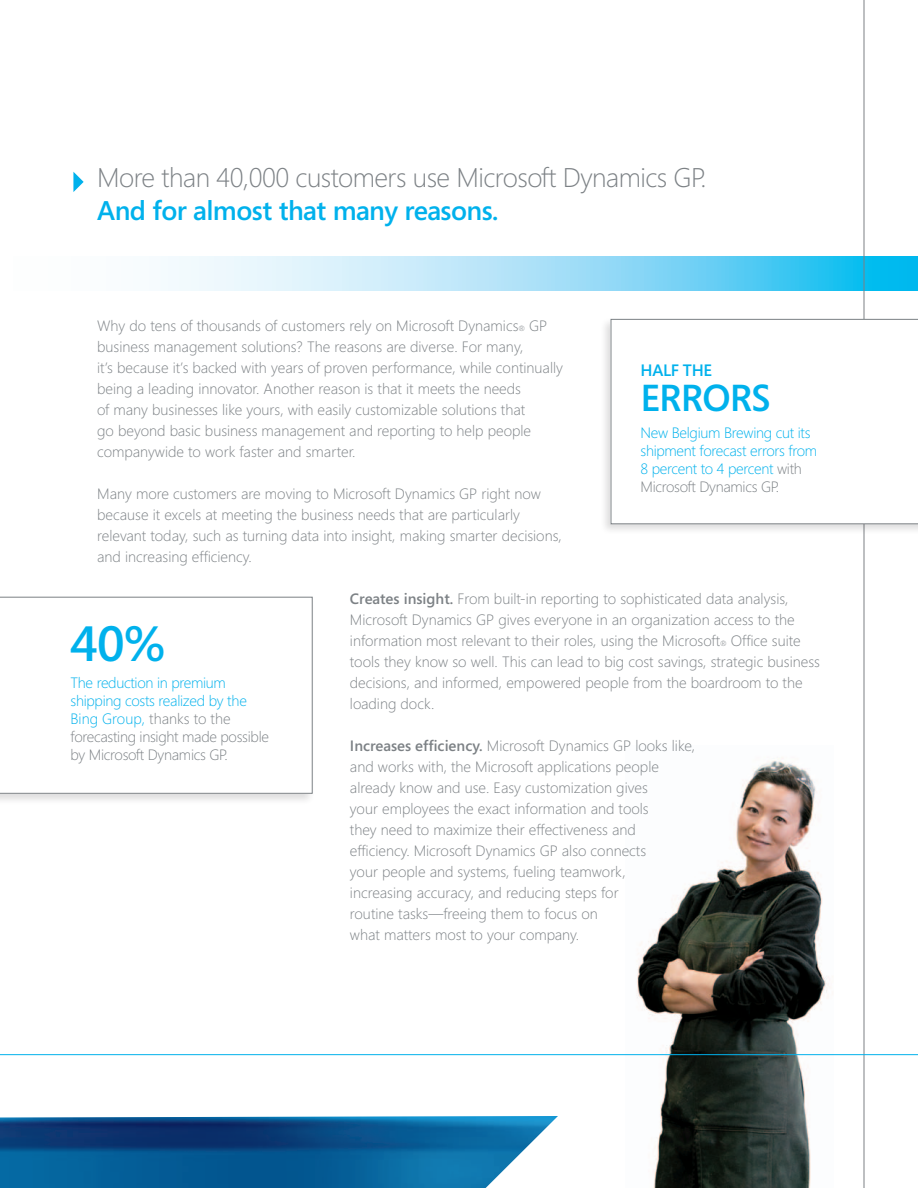
<style>
.page{position:relative;width:918px;height:1188px;background:#fff}
.page>*{position:absolute;margin:0;border:0;box-sizing:border-box;transform-origin:0 0}
.t1{font:600 49.5px "Segoe";color:#00b1ec}
.t2{font:600 37.5px "Segoe";letter-spacing:-.02em;color:#00b1ec}
.t3{font:300 27px "Segoe";letter-spacing:-.02em;color:#7c8185}
.t4{font:600 27px "Segoe";letter-spacing:-.02em;color:#00b1ec}
.t5{font:600 16.5px "Segoe";letter-spacing:-.02em;color:#00b1ec}
.t6{font:300 15px/21px "Segoe";color:#7c8185}
.t7{font:300 15px/18px "Segoe";letter-spacing:-.02em;color:#7c8185}
.t8{font:300 15px/18px "Segoe";letter-spacing:-.02em;color:#00b1ec}
.s1{font-size:7.5px}
.s2{font-weight:600}
.s3{color:#7c8185}
.s4{color:#00b1ec}
</style>
<div class="page">
<img style="left:161px;top:256px;width:757px;height:35px">
<hr style="left:864px;top:0;width:1px;height:1188px;background:#7c8185">
<img style="left:0;top:1116px;width:558px;height:72px">
<img style="left:626px;top:757px;width:207px;height:431px">
<svg style="left:73px;top:172px;width:11px;height:20px"></svg>
<div style="left:599px;top:317px;width:319px;height:218px;background:#231f20;opacity:.15"></div>
<svg style="left:611px;top:319px;width:307px;height:205px"></svg>
<div style="left:0;top:595px;width:315px;height:210px;background:#231f20;opacity:.15"></div>
<svg style="left:0;top:597px;width:312px;height:197px"></svg>
<hr style="left:0;top:1054px;width:918px;height:1px;background:#00b1ec">
<h3 class="t3" style="left:97px;top:162px;width:611px">More than 40,000 customers use Microsoft Dynamics GP.</h3>
<h3 class="t4" style="left:97px;top:195px;width:403px">And for almost that many reasons.</h3>
<p class="t6" style="left:97px;top:315px;width:467px">Why do tens of thousands of customers rely on Microsoft Dynamics<span class="s1">®</span> GP business management solutions? The reasons are diverse. For many,<br>it’s because it’s backed with years of proven performance, while continually being a leading innovator. Another reason is that it meets the needs<br>of many businesses like yours, with easily customizable solutions that<br>go beyond basic business management and reporting to help people companywide to work faster and smarter.</p>
<p class="t6" style="left:97px;top:483px;width:466px">Many more customers are moving to Microsoft Dynamics GP right now because it excels at meeting the business needs that are particularly relevant today, such as turning data into insight, making smarter decisions, and increasing efficiency.</p>
<p class="t6" style="left:350px;top:588px;width:472px"><span class="s2">Creates insight.</span> From built-in reporting to sophisticated data analysis, Microsoft Dynamics GP gives everyone in an organization access to the information most relevant to their roles, using the Microsoft<span class="s1">®</span> Office suite tools they know so well. This can lead to big cost savings, strategic business decisions, and informed, empowered people from the boardroom to the loading dock.</p>
<p class="t6" style="left:350px;top:735px;width:347px"><span class="s2">Increases efficiency.</span> Microsoft Dynamics GP looks like, and works with, the Microsoft applications people already know and use. Easy customization gives<br>your employees the exact information and tools<br>they need to maximize their effectiveness and efficiency. Microsoft Dynamics GP also connects<br>your people and systems, fueling teamwork,<br>increasing accuracy, and reducing steps for<br>routine tasks—freeing them to focus on<br>what matters most to your company.</p>
<p class="t5" style="left:640px;top:361px;width:73px">Half th e</p>
<h2 class="t2" style="left:640px;top:376px;width:132px">errors</h2>
<p class="t8" style="left:640px;top:424px;width:178px">New Belgium Brewing cut its shipment forecast errors from<br>8 percent to 4 percent <span class="s3">with<br>Microsoft Dynamics GP.</span></p>
<h1 class="t1" style="left:70px;top:615px;width:97px">40%</h1>
<p class="t7" style="left:70px;top:674px;width:200px"><span class="s4">The reduction in premium shipping costs realized by the<br>Bing Group,</span> thanks to the forecasting insight made possible by Microsoft Dynamics GP.</p>
</div>
